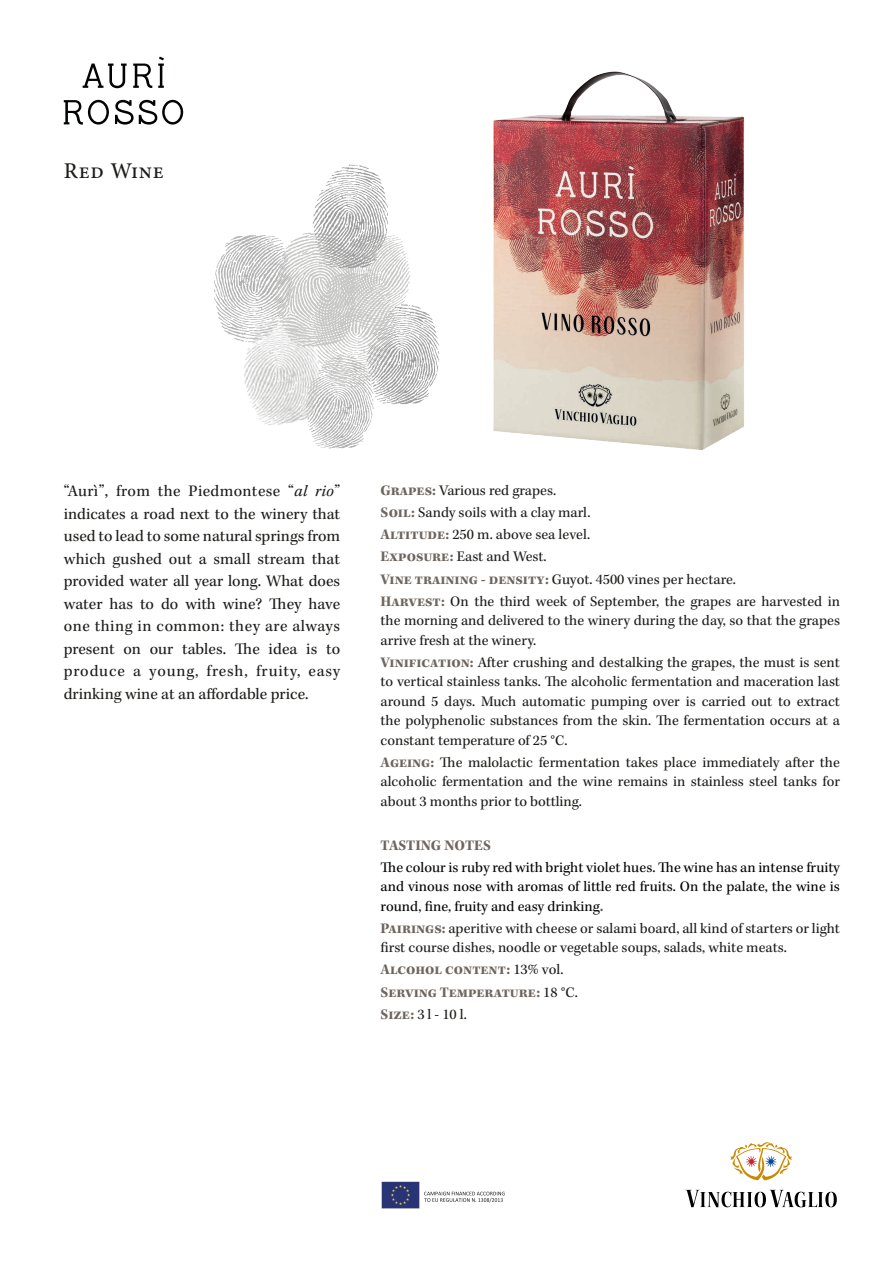
<style>
.page{position:relative;width:893px;height:1263px;background:#fff}
.page>*{position:absolute;margin:0;border:0;box-sizing:border-box;transform-origin:0 0}
.t1{font:500 22.5px "Minion Pro";letter-spacing:.03em;color:#1d1d1b}
.t2{font:16.5px/22.5px "Kepler Std";letter-spacing:.005em;color:#1d1d1b;text-align:justify}
.t3{font:15px/19.5px "Kepler Std";color:#1d1d1b}
.t4{font:15px/19.5px "Kepler Std";color:#020304;text-align:justify}
.t5{font:700 15px/22px "Kepler Std";color:#6e655e}
.s1{font-style:italic}
.s2{font-weight:700;color:#6e655e}
.s3{font-weight:400;color:#1d1d1b}
</style>
<div class="page">
<svg style="left:685px;top:1190px;width:152px;height:17px"></svg>
<svg style="left:730px;top:1142px;width:62px;height:38px"></svg>
<img style="left:493px;top:71px;width:252px;height:379px">
<img style="left:214px;top:235px;width:59px;height:101px">
<img style="left:375px;top:305px;width:65px;height:99px">
<img style="left:312px;top:390px;width:63px;height:59px">
<img style="left:273px;top:232px;width:38px;height:78px">
<img style="left:390px;top:235px;width:21px;height:96px">
<img style="left:311px;top:271px;width:87px;height:119px">
<img style="left:234px;top:310px;width:97px;height:122px">
<img style="left:311px;top:164px;width:79px;height:107px">
<svg style="left:424px;top:1192px;width:81px;height:10px"></svg>
<img style="left:382px;top:1182px;width:38px;height:27px">
<svg style="left:83px;top:64px;width:44px;height:24px"></svg>
<svg style="left:133px;top:64px;width:19px;height:24px"></svg>
<svg style="left:158px;top:57px;width:6px;height:31px"></svg>
<svg style="left:64px;top:100px;width:45px;height:25px"></svg>
<svg style="left:115px;top:100px;width:68px;height:25px"></svg>
<h1 class="t1" style="left:64px;top:156px;width:101px">Red Wine</h1>
<p class="t2" style="left:64px;top:481px;width:278px">“Aurì”, from the Piedmontese “<span class="s1">al rio</span>” indicates a road next to the winery that used to lead to some natural springs from which gushed out a small stream that provided water all year long. What does water has to do with wine? They have one thing in common: they are always present on our tables. The idea is to produce a young, fresh, fruity, easy drinking wine at an affordable price.</p>
<p class="t3" style="left:381px;top:480px;width:461px;line-height:22px"><span class="s2">Grapes:</span> Various red grapes.<br><span class="s2">Soil:</span> Sandy soils with a clay marl.<br><span class="s2">Altitude:</span> 250 m. above sea level.<br><span class="s2">Exposure:</span> East and West.<br><span class="s2">Vine training - density:</span> Guyot. 4500 vines per hectare.<br><span class="s2">Harvest:</span> On the third week of September, the grapes are harvested in</p>
<p class="t3" style="left:381px;top:611px;width:461px">the morning and delivered to the winery during the day, so that the grapes arrive fresh at the winery.</p>
<p class="t3" style="left:381px;top:653px;width:461px;text-align:justify"><span class="s2">Vinification:</span> After crushing and destalking the grapes, the must is sent to vertical stainless tanks. The alcoholic fermentation and maceration last around 5 days. Much automatic pumping over is carried out to extract the polyphenolic substances from the skin. The fermentation occurs at a constant temperature of 25 °C.</p>
<p class="t3" style="left:381px;top:753px;width:461px;text-align:justify"><span class="s2">Ageing:</span> The malolactic fermentation takes place immediately after the alcoholic fermentation and the wine remains in stainless steel tanks for about 3 months prior to bottling.</p>
<p class="t5" style="left:381px;top:835px;width:112px">TASTING NOTES</p>
<p class="t4" style="left:381px;top:858px;width:461px">The colour is ruby red with bright violet hues. The wine has an intense fruity and vinous nose with aromas of little red fruits. On the palate, the wine is round, fine, fruity and easy drinking<span class="s2">.</span></p>
<p class="t3" style="left:381px;top:919px;width:461px"><span class="s2">Pairings:</span> aperitive with cheese or salami board, all kind of starters or light first course dishes, noodle or vegetable soups, salads, white meats.</p>
<p class="t5" style="left:381px;top:959px;width:199px">Alcohol content: <span class="s3">13% vol.<br></span>Serving Temperature: <span class="s3">18 °C.<br></span>Size: <span class="s3">3 l - 10 l.</span></p>
</div>
